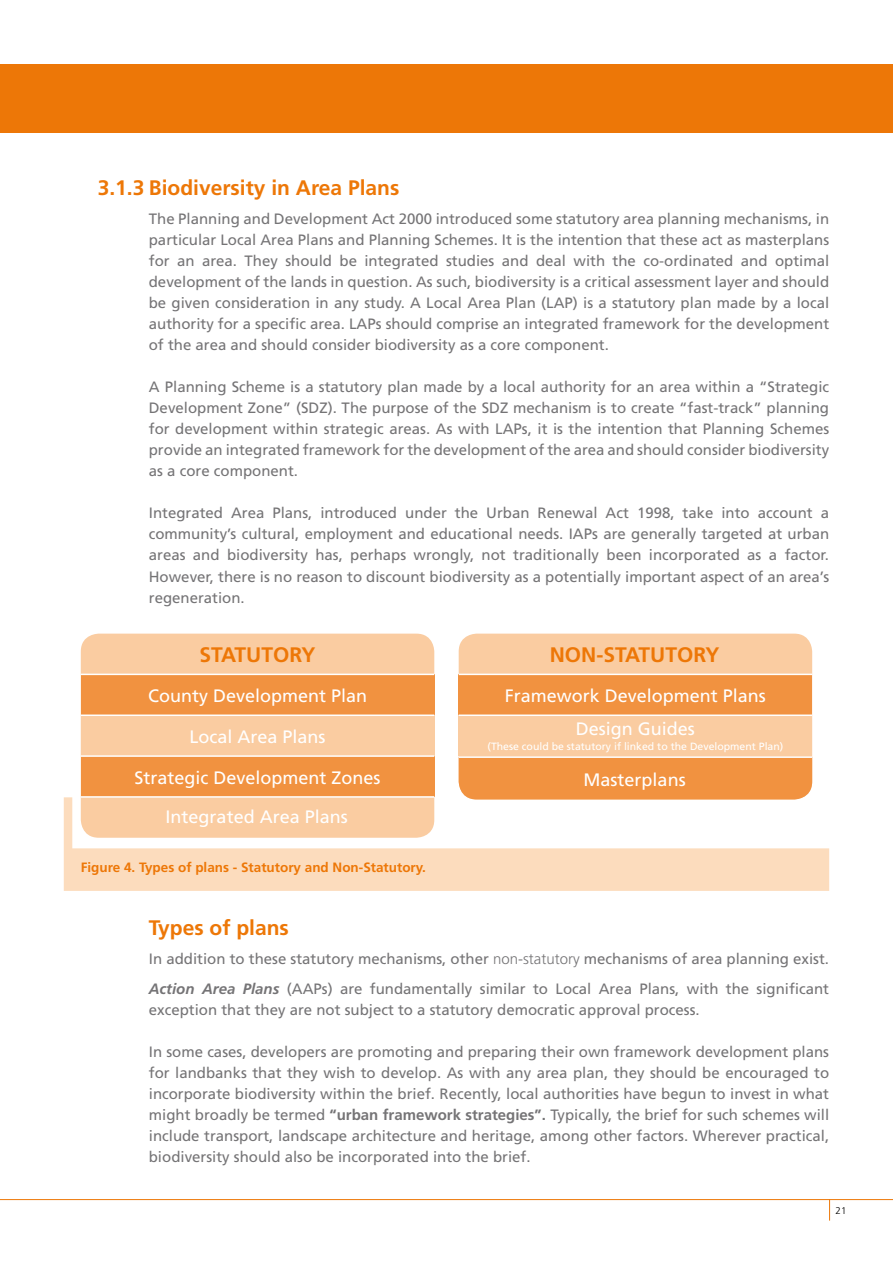
<style>
.page{position:relative;width:893px;height:1263px;background:#fff}
.page>*{position:absolute;margin:0;border:0;box-sizing:border-box;transform-origin:0 0}
.t1{font:700 21px "Frutiger";color:#ed7707}
.t2{font:18px/33.3px "Frutiger";color:#fff;text-align:center}
.t3{font:15px/21px "Frutiger";color:#757476;text-align:justify}
.t4{font:700 13.5px "Frutiger";color:#ed7707}
.t5{font:10.5px "Frutiger";color:#fff}
.t6{font:300 9.75px "Frutiger";color:#000}
.s1{font-weight:300}
.s2{font-weight:700;font-style:italic}
.s3{font-weight:700}
</style>
<div class="page">
<svg style="left:829px;top:1200px;width:1px;height:20px"></svg>
<svg style="left:64px;top:797px;width:765px;height:94px;fill:#fcdcbd"></svg>
<div style="left:0;top:64px;width:893px;height:69px;background:#ed7707"></div>
<div style="left:81px;top:634px;width:353px;height:204px;background:#facca1;border-radius:18px"></div>
<div style="left:81px;top:674px;width:353px;height:41px;background:#f19240"></div>
<div style="left:81px;top:756px;width:353px;height:41px;background:#f19240"></div>
<hr style="left:81px;top:714px;width:353px;height:2px;background:#fff">
<hr style="left:81px;top:674px;width:353px;height:1px;background:#fff">
<hr style="left:81px;top:755px;width:353px;height:2px;background:#fff">
<hr style="left:81px;top:796px;width:353px;height:2px;background:#fff">
<div style="left:459px;top:634px;width:353px;height:165px;background:#facca1;border-radius:18px"></div>
<div style="left:459px;top:674px;width:353px;height:41px;background:#f19240"></div>
<hr style="left:459px;top:714px;width:353px;height:2px;background:#fff">
<hr style="left:459px;top:674px;width:353px;height:1px;background:#fff">
<div style="left:459px;top:758px;width:353px;height:41px;background:#f19240"></div>
<hr style="left:459px;top:756px;width:353px;height:2px;background:#fff">
<hr style="left:0;top:1199px;width:893px;height:1px;background:#ed7707">
<h1 class="t1" style="left:98px;top:175px;width:303px">3.1.3 Biodiversity in Area Plans</h1>
<p class="t3" style="left:149px;top:209px;width:682px">The Planning and Development Act 2000 introduced some statutory area planning mechanisms, in particular Local Area Plans and Planning Schemes. It is the intention that these act as masterplans for an area. They should be integrated studies and deal with the co-ordinated and optimal development of the lands in question. As such, biodiversity is a critical assessment layer and should be given consideration in any study. A Local Area Plan (LAP) is a statutory plan made by a local authority for a specific area. LAPs should comprise an integrated framework for the development of the area and should consider biodiversity as a core component.</p>
<p class="t3" style="left:149px;top:377px;width:682px">A Planning Scheme is a statutory plan made by a local authority for an area within a “Strategic Development Zone” (SDZ). The purpose of the SDZ mechanism is to create “fast-track” planning for development within strategic areas. As with LAPs, it is the intention that Planning Schemes provide an integrated framework for the development of the area and should consider biodiversity as a core component.</p>
<p class="t3" style="left:149px;top:503px;width:682px">Integrated Area Plans, introduced under the Urban Renewal Act 1998, take into account a community’s cultural, employment and educational needs. IAPs are generally targeted at urban areas and biodiversity has, perhaps wrongly, not traditionally been incorporated as a factor.<br>However, there is no reason to discount biodiversity as a potentially important aspect of an area’s regeneration.</p>
<h1 class="t1" style="left:199px;top:642px;width:26px">Statutor</h1>
<h1 class="t1" style="left:301px;top:642px;width:16px">y</h1>
<p class="t2" style="left:148px;top:679px;width:221px">County Development Plan</p>
<p class="t2" style="left:190px;top:720px;width:138px">Local Area Plans</p>
<p class="t2" style="left:134px;top:761px;width:248px">Strategic Development Zones</p>
<p class="t2" style="left:166px;top:800px;width:184px">Integrated Area Plans</p>
<p class="t4" style="left:81px;top:859px;width:347px">Figure 4. Types of plans - Statutory and Non-Statutory.</p>
<h1 class="t1" style="left:550px;top:642px;width:68px">Non-statutor</h1>
<h1 class="t1" style="left:705px;top:642px;width:16px">y</h1>
<p class="t2" style="left:505px;top:679px;width:263px">Framework Development Plans<br>Design Guides</p>
<p class="t5" style="left:487px;top:740px;width:297px">(These could be statutory if linked to the Development Plan)</p>
<p class="t2" style="left:584px;top:763px;width:104px">Masterplans</p>
<h1 class="t1" style="left:149px;top:915px;width:142px">Types of plans</h1>
<p class="t3" style="left:149px;top:944px;width:682px;line-height:29.5px">In addition to these statutory mechanisms, other <span class="s1">non-statutory</span> mechanisms of area planning exist.<br><span class="s2">Action Area Plans</span> (AAPs) are fundamentally similar to Local Area Plans, with the significant</p>
<p class="t3" style="left:149px;top:999px;width:552px">exception that they are not subject to a statutory democratic approval process.</p>
<p class="t3" style="left:149px;top:1041px;width:682px">In some cases, developers are promoting and preparing their own framework development plans for landbanks that they wish to develop. As with any area plan, they should be encouraged to incorporate biodiversity within the brief. Recently, local authorities have begun to invest in what might broadly be termed <span class="s3">“urban framework strategies”.</span> Typically, the brief for such schemes will include transport, landscape architecture and heritage, among other factors. Wherever practical, biodiversity should also be incorporated into the brief.</p>
<p class="t6" style="left:836px;top:1205px;width:12px">21</p>
</div>
